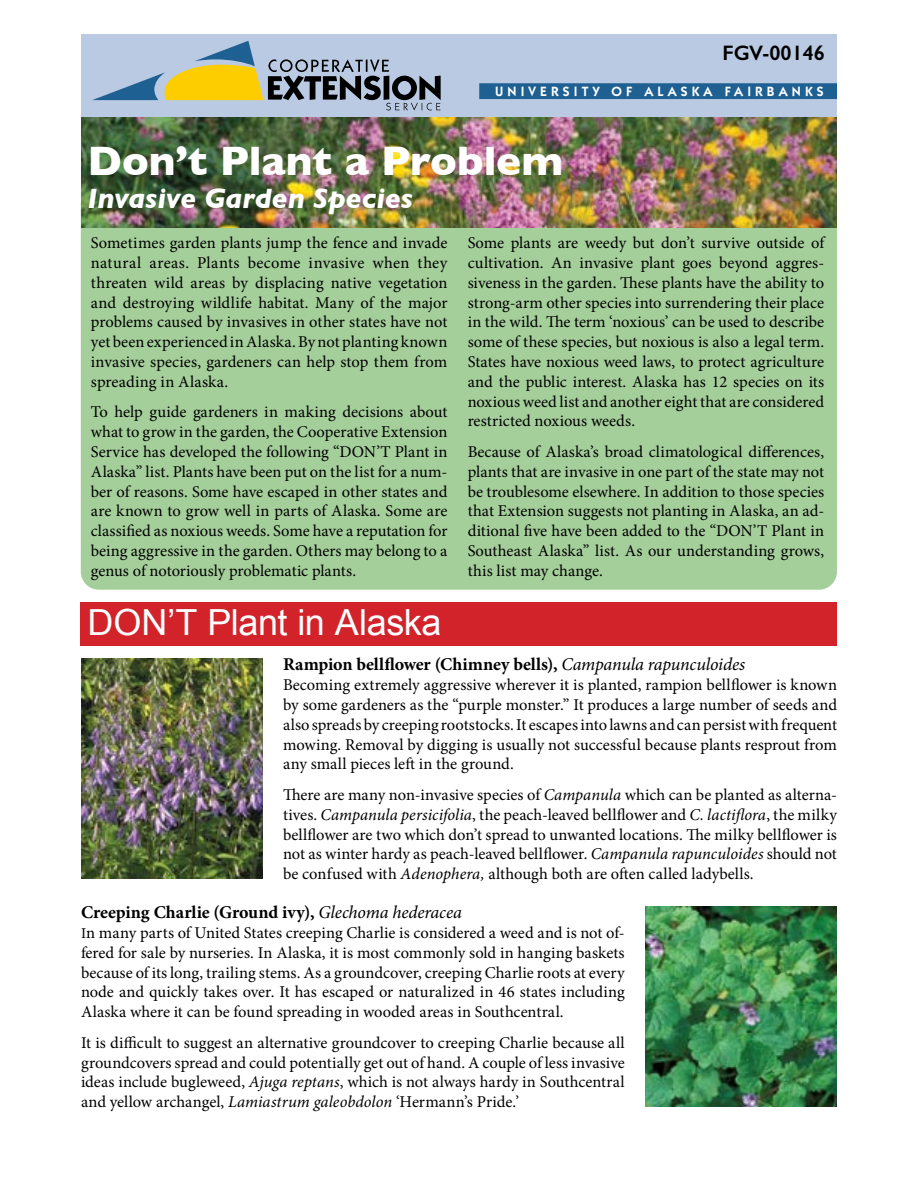
<style>
.page{position:relative;width:918px;height:1188px;background:#fff}
.page>*{position:absolute;margin:0;border:0;box-sizing:border-box;transform-origin:0 0}
.t1{font:700 42px "Gill Sans";color:#fff}
.H3_reverse_type{font:36px "Arial";letter-spacing:-.01em;color:#fff}
.H2_subtitle{font:italic 700 28.5px "Gill Sans";color:#fff}
.t2{font:600 21px "Gill Sans";color:#000}
.species_right{font:700 18px "Minion Pro";color:#000}
.Body_text{font:16.5px/19.8px "Minion Pro";color:#000;text-align:justify}
.Subhead_1{font:600 13.5px "Itc Kabel";letter-spacing:.31em;color:#fff}
.s1{font-weight:400;font-style:italic}
.s2{font-style:italic}
.s3{font-size:15px}
</style>
<div class="page">
<div style="left:81px;top:34px;width:756px;height:82px;background:#bacae3"></div>
<svg style="left:92px;top:41px;width:349px;height:69px"></svg>
<div style="left:479px;top:83px;width:358px;height:16px;background:#1f6092"></div>
<div style="left:81px;top:186px;width:756px;height:404px;background:#a4ce9a;border-radius:18px"></div>
<img style="left:81px;top:117px;width:756px;height:110px">
<div style="left:81px;top:602px;width:756px;height:44px;background:#d2232a"></div>
<img style="left:81px;top:659px;width:182px;height:219px">
<img style="left:645px;top:906px;width:192px;height:201px">
<p class="t2" style="left:722px;top:40px;width:104px">FGV-00146</p>
<p class="Subhead_1" style="left:495px;top:84px;width:330px">UNIVERSITY OF ALASKA FAIRBANKS</p>
<h1 class="t1" style="left:88px;top:127px;width:477px">Don’t Plant a Problem</h1>
<h2 class="H2_subtitle" style="left:88px;top:182px;width:327px">Invasive Garden Species</h2>
<p class="Body_text" style="left:91px;top:233px;width:358px">Sometimes garden plants jump the fence and invade natural areas. Plants become invasive when they threaten wild areas by displacing native vegetation and destroying wildlife habitat. Many of the major problems caused by invasives in other states have not yet been experienced in Alaska. By not planting known invasive species, gardeners can help stop them from spreading in Alaska.</p>
<p class="Body_text" style="left:91px;top:402px;width:358px">To help guide gardeners in making decisions about what to grow in the garden, the Cooperative Extension Service has developed the following “DON’T Plant in Alaska” list. Plants have been put on the list for a num&shy;ber of reasons. Some have escaped in other states and are known to grow well in parts of Alaska. Some are classified as noxious weeds. Some have a reputation for being aggressive in the garden. Others may belong to a genus of notoriously problematic plants.</p>
<p class="Body_text" style="left:468px;top:233px;width:358px">Some plants are weedy but don’t survive outside of cultivation. An invasive plant goes beyond aggres&shy;siveness in the garden. These plants have the ability to strong-arm other species into surrendering their place in the wild. The term ‘noxious’ can be used to describe some of these species, but noxious is also a legal term.<br>States have noxious weed laws, to protect agriculture and the public interest. Alaska has 12 species on its noxious weed list and another eight that are considered restricted noxious weeds.</p>
<p class="Body_text" style="left:468px;top:442px;width:358px">Because of Alaska’s broad climatological differences, plants that are invasive in one part of the state may not be troublesome elsewhere. In addition to those species that Extension suggests not planting in Alaska, an ad&shy;ditional five have been added to the “DON’T Plant in Southeast Alaska” list. As our understanding grows, this list may change.</p>
<h3 class="H3_reverse_type" style="left:88px;top:599px;width:355px">DON’T Plant in Alaska</h3>
<p class="species_right" style="left:283px;top:652px;width:464px">Rampion bellflower (Chimney bells), <span class="s1">Campanula rapunculoides</span></p>
<p class="Body_text" style="left:283px;top:675px;width:556px">Becoming extremely aggressive wherever it is planted, rampion bellflower is known by some gardeners as the “purple monster.” It produces a large number of seeds and also spreads by creeping rootstocks. It escapes into lawns and can persist with frequent mowing. Removal by digging is usually not successful because plants resprout from any small pieces left in the ground.</p>
<p class="Body_text" style="left:283px;top:785px;width:555px">There are many non-invasive species of <span class="s2">Campanula</span> which can be planted as alterna&shy;tives. <span class="s2">Campanula persicifolia</span>, the peach-leaved bellflower and <span class="s2">C. lactiflora</span>, the milky bellflower are two which don’t spread to unwanted locations. The milky bellflower is not as winter hardy as peach-leaved bellflower. <span class="s2">Campanula rapunculoides</span> should not be confused with <span class="s2">Adenophera,</span> although both are often called ladybells.</p>
<p class="species_right" style="left:81px;top:900px;width:382px">Creeping Charlie (Ground ivy), <span class="s1">Glechoma hederacea</span></p>
<p class="Body_text" style="left:81px;top:923px;width:545px"><span class="s3">I</span>n many parts of United States creeping Charlie is considered a weed and is not of&shy;fered for sale by nurseries. In Alaska, it is most commonly sold in hanging baskets because of its long, trailing stems. As a groundcover, creeping Charlie roots at every node and quickly takes over. It has escaped or naturalized in 46 states including Alaska where it can be found spreading in wooded areas in Southcentral.</p>
<p class="Body_text" style="left:81px;top:1033px;width:545px">It is difficult to suggest an alternative groundcover to creeping Charlie because all groundcovers spread and could potentially get out of hand. A couple of less invasive ideas include bugleweed, <span class="s2">Ajuga reptans</span>, which is not always hardy in Southcentral and yellow archangel, <span class="s2">Lamiastrum galeobdolon</span> ‘Hermann’s Pride.’</p>
</div>
